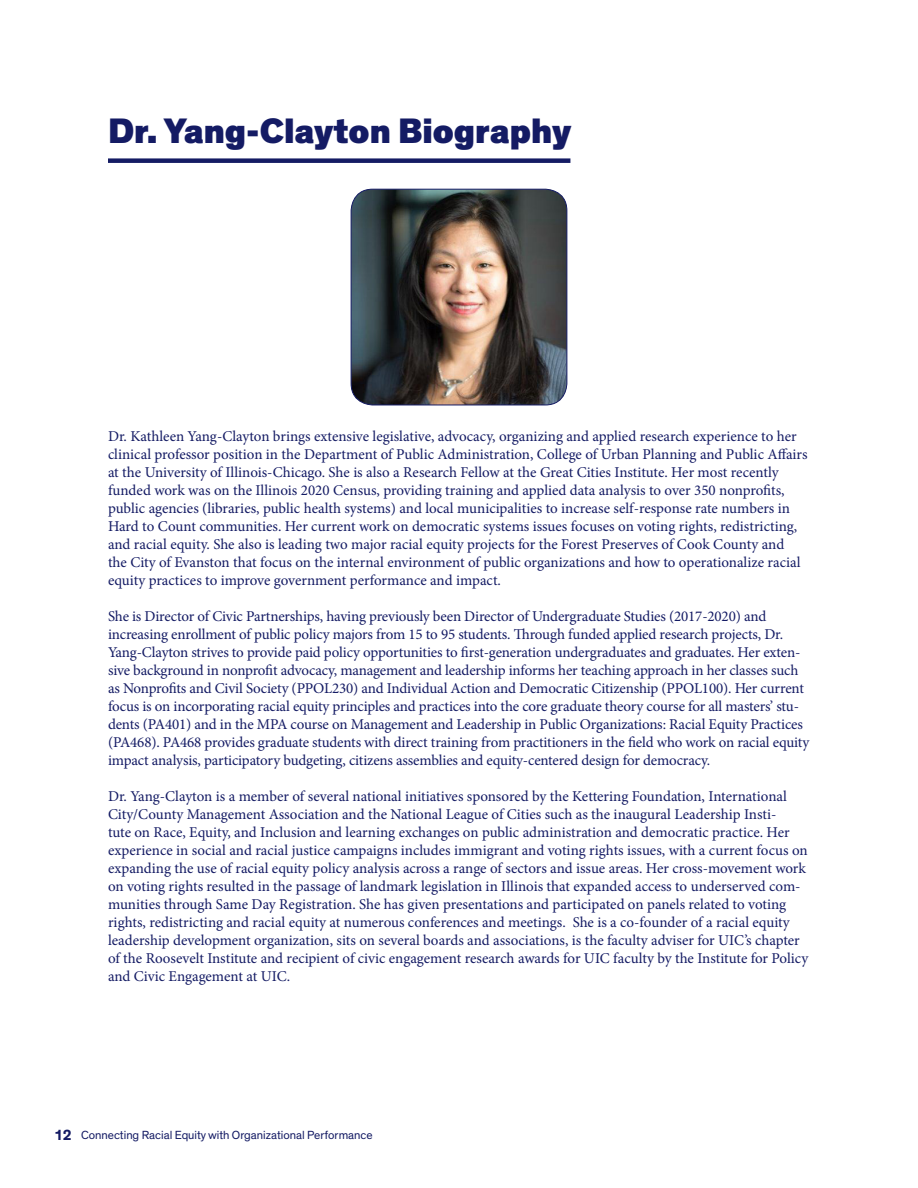
<style>
.page{position:relative;width:918px;height:1188px;background:#fff}
.page>*{position:absolute;margin:0;border:0;box-sizing:border-box;transform-origin:0 0}
.Top_Header{font:900 36px "Theinhardt";color:#141b64}
.Body{font:15px/18px "Minion Pro";letter-spacing:-.005em;color:#141b64}
.t1{font:12px "Theinhardt";color:#141b64}
.s1{font-weight:700;font-size:15px}
</style>
<div class="page">
<div style="left:108px;top:158px;width:462px;height:5px;background:#141b64"></div>
<img style="left:351px;top:189px;width:216px;height:216px">
<div style="left:351px;top:189px;width:216px;height:216px;border:1px solid #141b64;border-radius:22px"></div>
<h1 class="Top_Header" style="left:108px;top:108px;width:465px">Dr. Yang-Clayton Biography</h1>
<p class="Body" style="left:108px;top:427px;width:701px">Dr. Kathleen Yang-Clayton brings extensive legislative, advocacy, organizing and applied research experience to her clinical professor position in the Department of Public Administration, College of Urban Planning and Public Affairs at the University of Illinois-Chicago. She is also a Research Fellow at the Great Cities Institute. Her most recently funded work was on the Illinois 2020 Census, providing training and applied data analysis to over 350 nonprofits, public agencies (libraries, public health systems) and local municipalities to increase self-response rate numbers in Hard to Count communities. Her current work on democratic systems issues focuses on voting rights, redistricting, and racial equity. She also is leading two major racial equity projects for the Forest Preserves of Cook County and<br>the City of Evanston that focus on the internal environment of public organizations and how to operationalize racial equity practices to improve government performance and impact.</p>
<p class="Body" style="left:108px;top:607px;width:703px">She is Director of Civic Partnerships, having previously been Director of Undergraduate Studies (2017-2020) and increasing enrollment of public policy majors from 15 to 95 students. Through funded applied research projects, Dr.<br>Yang-Clayton strives to provide paid policy opportunities to first-generation undergraduates and graduates. Her exten&shy;sive background in nonprofit advocacy, management and leadership informs her teaching approach in her classes such as Nonprofits and Civil Society (PPOL230) and Individual Action and Democratic Citizenship (PPOL100). Her current focus is on incorporating racial equity principles and practices into the core graduate theory course for all masters’ stu&shy;dents (PA401) and in the MPA course on Management and Leadership in Public Organizations: Racial Equity Practices (PA468). PA468 provides graduate students with direct training from practitioners in the field who work on racial equity impact analysis, participatory budgeting, citizens assemblies and equity-centered design for democracy.</p>
<p class="Body" style="left:108px;top:787px;width:702px">Dr. Yang-Clayton is a member of several national initiatives sponsored by the Kettering Foundation, International City/County Management Association and the National League of Cities such as the inaugural Leadership Insti-<br>tute on Race, Equity, and Inclusion and learning exchanges on public administration and democratic practice. Her experience in social and racial justice campaigns includes immigrant and voting rights issues, with a current focus on expanding the use of racial equity policy analysis across a range of sectors and issue areas. Her cross-movement work on voting rights resulted in the passage of landmark legislation in Illinois that expanded access to underserved com&shy;munities through Same Day Registration. She has given presentations and participated on panels related to voting rights, redistricting and racial equity at numerous conferences and meetings. She is a co-founder of a racial equity leadership development organization, sits on several boards and associations, is the faculty adviser for UIC’s chapter of the Roosevelt Institute and recipient of civic engagement research awards for UIC faculty by the Institute for Policy and Civic Engagement at UIC.</p>
<p class="t1" style="left:54px;top:1128px;width:320px"><span class="s1">12</span> Connecting Racial Equity with Organizational Performance</p>
</div>
